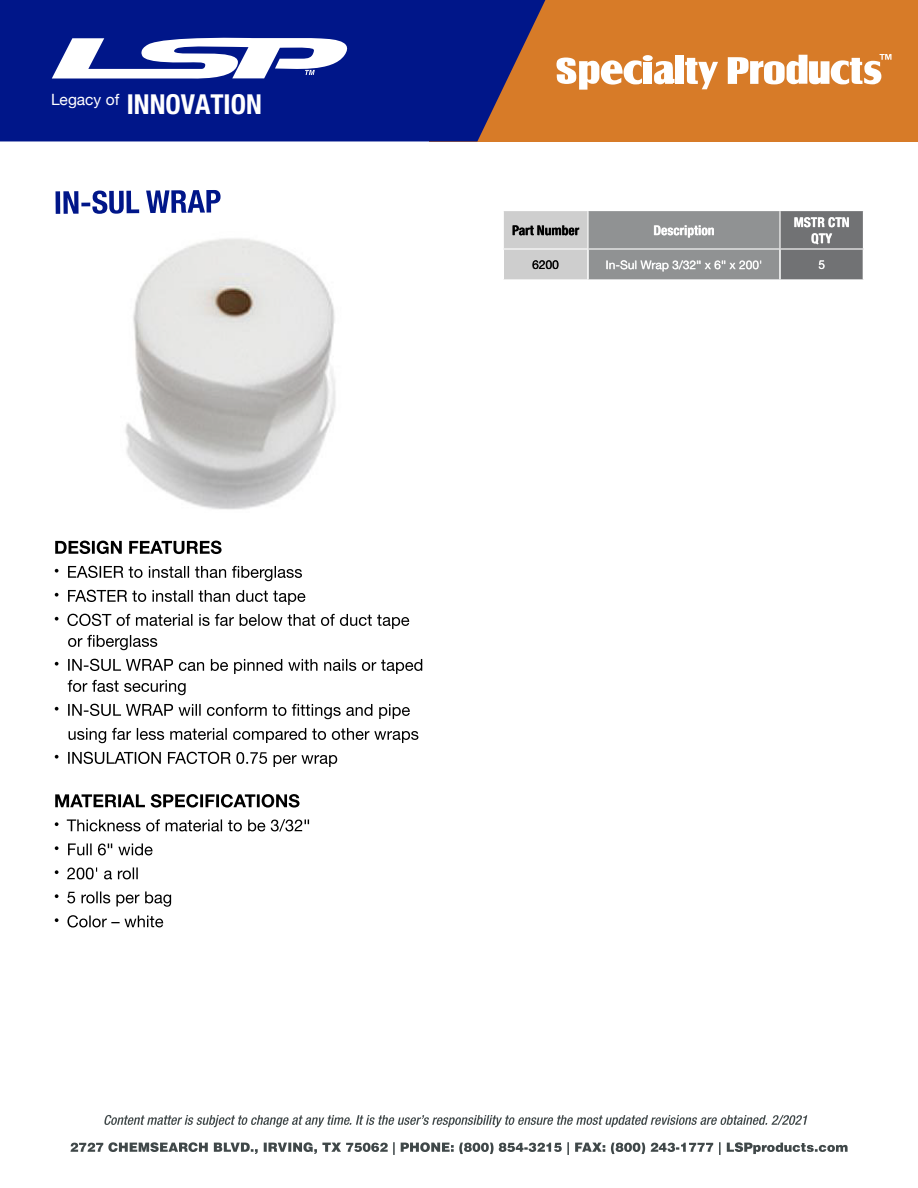
<style>
.page{position:relative;width:918px;height:1188px;background:#fff}
.page>*{position:absolute;margin:0;border:0;box-sizing:border-box;transform-origin:0 0}
.t1{font:700 condensed 27.6px "Helvetica Neue";color:#fff}
.t2{font:700 condensed 13.5px/16.2px "Helvetica Neue";color:#fff;text-align:center}
.t3{font:700 condensed 13.5px "Helvetica Neue";color:#000}
.t4{font:12px "Helvetica Neue LT Std";color:#fff}
.t5{font:12px "Helvetica Neue LT Std";color:#000}
.s1{font-family:"Helvetica Neue";font-weight:500;font-stretch:condensed}
</style>
<div class="page">
<div style="left:430px;top:0;width:488px;height:141px;background:#d77b28"></div>
<svg style="left:0;top:0;width:545px;height:141px;background:#0f1d81"></svg>
<svg style="left:52px;top:38px;width:295px;height:41px"></svg>
<svg style="left:104px;top:1115px;width:703px;height:12px"></svg>
<svg style="left:71px;top:1142px;width:777px;height:13px"></svg>
<svg style="left:56px;top:190px;width:165px;height:24px"></svg>
<div style="left:644px;top:62px;width:8px;height:22px;background:#fff"></div>
<div style="left:676px;top:55px;width:8px;height:29px;background:#fff"></div>
<svg style="left:685px;top:58px;width:33px;height:31px"></svg>
<svg style="left:557px;top:58px;width:85px;height:32px"></svg>
<svg style="left:728px;top:54px;width:163px;height:30px"></svg>
<div style="left:643px;top:55px;width:10px;height:6px;background:#fff;border-radius:50%"></div>
<svg style="left:654px;top:61px;width:21px;height:23px"></svg>
<svg style="left:55px;top:915px;width:108px;height:13px"></svg>
<svg style="left:55px;top:891px;width:116px;height:16px"></svg>
<svg style="left:55px;top:867px;width:83px;height:12px"></svg>
<svg style="left:55px;top:843px;width:98px;height:12px"></svg>
<svg style="left:55px;top:819px;width:254px;height:13px"></svg>
<svg style="left:55px;top:794px;width:245px;height:14px"></svg>
<svg style="left:68px;top:752px;width:269px;height:15px"></svg>
<svg style="left:55px;top:755px;width:4px;height:4px"></svg>
<svg style="left:69px;top:728px;width:349px;height:15px"></svg>
<svg style="left:68px;top:704px;width:342px;height:15px"></svg>
<svg style="left:55px;top:707px;width:4px;height:4px"></svg>
<svg style="left:68px;top:680px;width:118px;height:15px"></svg>
<svg style="left:68px;top:659px;width:354px;height:15px"></svg>
<svg style="left:55px;top:662px;width:4px;height:4px"></svg>
<svg style="left:68px;top:635px;width:89px;height:15px"></svg>
<svg style="left:67px;top:614px;width:342px;height:15px"></svg>
<svg style="left:55px;top:617px;width:4px;height:4px"></svg>
<svg style="left:68px;top:590px;width:237px;height:15px"></svg>
<svg style="left:55px;top:593px;width:4px;height:4px"></svg>
<svg style="left:68px;top:566px;width:234px;height:15px"></svg>
<svg style="left:55px;top:569px;width:4px;height:4px"></svg>
<svg style="left:55px;top:541px;width:167px;height:13px"></svg>
<svg style="left:503px;top:211px;width:361px;height:69px;background:#9d9e9f"></svg>
<img style="left:125px;top:238px;width:211px;height:272px">
<h1 class="t1" style="left:51px;top:88px;width:212px"><sup>Legacy</sup> <sup>of</sup> INNOVATION</h1>
<p class="t3" style="left:512px;top:222px;width:69px">Part Number</p>
<p class="t2" style="left:653px;top:222px;width:63px">Description</p>
<p class="t2" style="left:794px;top:214px;width:57px">MSTR CTN<br>QTY</p>
<p class="t5" style="left:532px;top:257px;width:28px">6200</p>
<p class="t4" style="left:606px;top:258px;width:158px">In-Sul Wrap 3/32<span class="s1">"</span> x 6<span class="s1">"</span> x 200'</p>
<p class="t4" style="left:818px;top:257px;width:8px">5</p>
</div>
